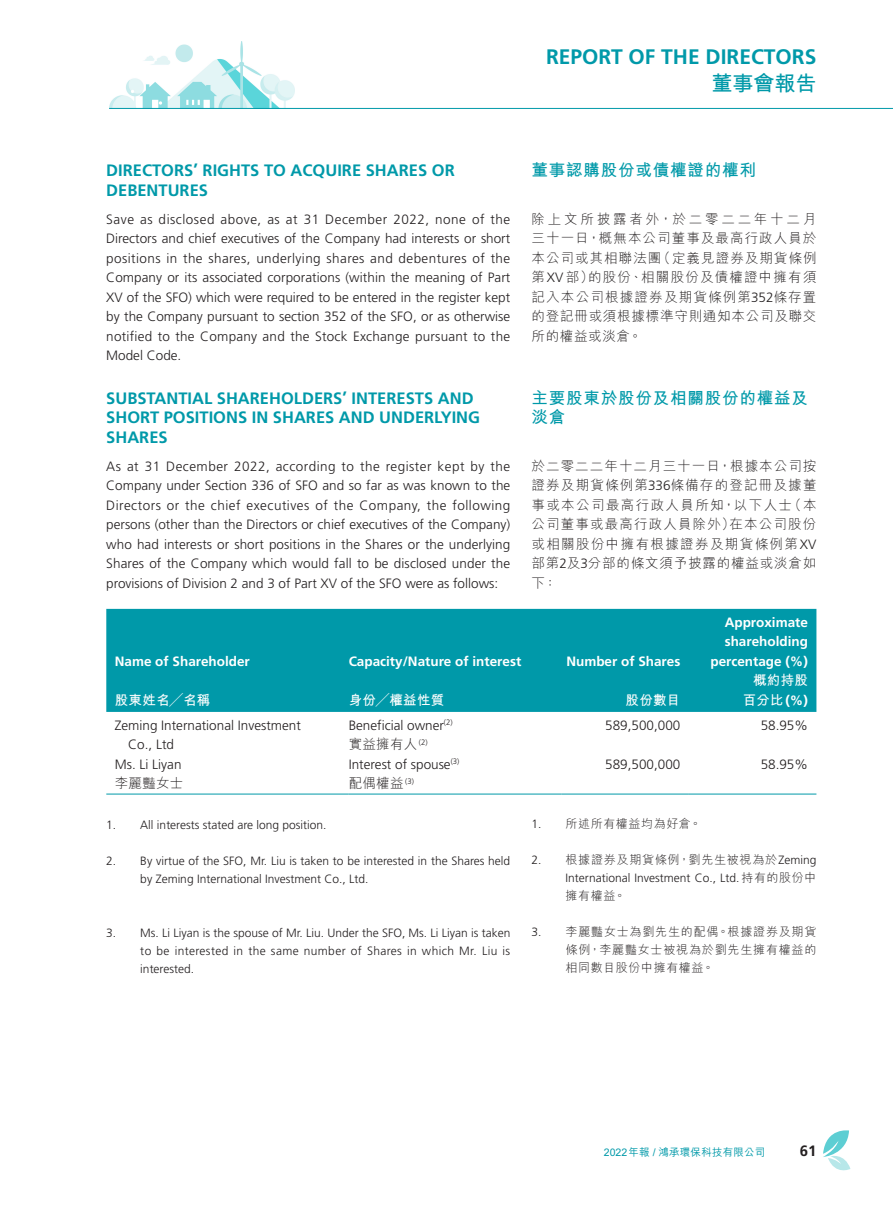
<style>
.page{position:relative;width:893px;height:1212px;background:#fff}
.page>*{position:absolute;margin:0;border:0;box-sizing:border-box;transform-origin:0 0}
.t1{font:700 21px "Frutiger LT Std";color:#0099a9}
.t2{font:700 21px "M Hei HK";color:#0099a9}
.t3{font:700 16.5px/19.5px "Frutiger LT Std";color:#0099a9}
.t4{font:700 16.5px/19.5px "M Hei HK";letter-spacing:.05em;color:#0099a9}
.t5{font:700 15px "Frutiger LT Std";color:#231f20}
.t6{font:300 13.5px/19.5px "Frutiger LT Std";color:#231f20;text-align:justify}
.t7{font:300 13.5px/19.5px "M Hei HK";letter-spacing:.06em;color:#231f20;text-align:justify}
.t8{font:700 13.5px/19.5px "Frutiger LT Std";color:#fff;text-align:right}
.t9{font:700 13.5px/19.5px "M Hei HK";letter-spacing:.02em;color:#fff;text-align:right}
.t10{font:300 12px/18px "Frutiger LT Std";color:#231f20}
.t11{font:300 12px/18px "M Hei HK";letter-spacing:.065em;color:#231f20;text-align:justify}
.t12{font:500 10.5px "M Hei HK";letter-spacing:.02em;color:#0099a9}
.s1{font-family:"Frutiger LT Std"}
.s2{font-family:"M Hei HK"}
</style>
<div class="page">
<img style="left:109px;top:41px;width:185px;height:67px">
<hr style="left:109px;top:108px;width:784px;height:1px;background:#0099a9">
<svg style="left:823px;top:1130px;width:27px;height:41px"></svg>
<div style="left:106px;top:609px;width:710px;height:103px;background:#0099a9"></div>
<hr style="left:106px;top:794px;width:243px;height:1px;background:#0099a9">
<hr style="left:349px;top:794px;width:212px;height:1px;background:#0099a9">
<hr style="left:561px;top:794px;width:128px;height:1px;background:#0099a9">
<hr style="left:689px;top:794px;width:127px;height:1px;background:#0099a9">
<h1 class="t1" style="left:546px;top:45px;width:272px">REPORT OF THE DIRECTORS</h1>
<h1 class="t2" style="left:711px;top:68px;width:106px">董事會報告</h1>
<p class="t3" style="left:106px;top:161px;width:350px">DIRECTORS’ RIGHTS TO ACQUIRE SHARES OR<br>DEBENTURES</p>
<p class="t6" style="left:106px;top:210px;width:406px">Save as disclosed above, as at 31 December 2022, none of the Directors and chief executives of the Company had interests or short positions in the shares, underlying shares and debentures of the Company or its associated corporations (within the meaning of Part XV of the SFO) which were required to be entered in the register kept by the Company pursuant to section 352 of the SFO, or as otherwise notified to the Company and the Stock Exchange pursuant to the Model Code.</p>
<p class="t3" style="left:106px;top:388px;width:375px">SUBSTANTIAL SHAREHOLDERS’ INTERESTS AND<br>SHORT POSITIONS IN SHARES AND UNDERLYING<br>SHARES</p>
<p class="t6" style="left:106px;top:456px;width:406px">As at 31 December 2022, according to the register kept by the Company under Section 336 of SFO and so far as was known to the Directors or the chief executives of the Company, the following persons (other than the Directors or chief executives of the Company) who had interests or short positions in the Shares or the underlying Shares of the Company which would fall to be disclosed under the provisions of Division 2 and 3 of Part XV of the SFO were as follows:</p>
<p class="t4" style="left:531px;top:159px;width:226px">董事認購股份或債權證的權利</p>
<p class="t7" style="left:531px;top:209px;width:286px">除上文所披露者外，於二零二二年十二月三十一日，概無本公司董事及最高行政人員於本公司或其相聯法團（定義見證券及期貨條例第<span class="s1">XV</span>部）的股份、相關股份及債權證中擁有須記入本公司根據證券及期貨條例第<span class="s1">352</span>條存置的登記冊或須根據標準守則通知本公司及聯交所的權益或淡倉。</p>
<p class="t4" style="left:531px;top:386px;width:278px">主要股東於股份及相關股份的權益及淡倉</p>
<p class="t7" style="left:531px;top:456px;width:286px">於二零二二年十二月三十一日，根據本公司按證券及期貨條例第<span class="s1">336</span>條備存的登記冊及據董事或本公司最高行政人員所知，以下人士（本公司董事或最高行政人員除外）在本公司股份或相關股份中擁有根據證券及期貨條例第<span class="s1">XV</span>部第<span class="s1">2</span>及<span class="s1">3</span>分部的條文須予披露的權益或淡倉如下：</p>
<p class="t8" style="left:115px;top:651px;width:137px">Name of Shareholder</p>
<p class="t8" style="left:349px;top:651px;width:174px">Capacity/Nature of interest</p>
<p class="t8" style="left:566px;top:651px;width:116px">Number of Shares</p>
<p class="t9" style="left:115px;top:689px;width:97px">股東姓名╱名稱</p>
<p class="t9" style="left:349px;top:689px;width:97px">身份╱權益性質</p>
<p class="t9" style="left:626px;top:689px;width:56px">股份數目</p>
<p class="t8" style="left:710px;top:612px;width:99px">Approximate shareholding percentage (%)</p>
<p class="t9" style="left:743px;top:669px;width:67px">概約持股百分比<span class="s1">(%)</span></p>
<p class="t6" style="left:128px;top:715px;width:174px;text-indent:-13px">Zeming International Investment<br>Co., Ltd</p>
<p class="t6" style="left:349px;top:715px;width:106px">Beneficial owner<sup>(2)</sup></p>
<p class="t6" style="left:605px;top:715px;width:77px">589,500,000</p>
<p class="t6" style="left:761px;top:715px;width:49px">58.95%</p>
<p class="t7" style="left:349px;top:734px;width:81px">實益擁有人 <sup>(2)</sup></p>
<p class="t6" style="left:115px;top:754px;width:68px">Ms. Li Liyan</p>
<p class="t6" style="left:349px;top:754px;width:112px">Interest of spouse<sup>(3)</sup></p>
<p class="t6" style="left:605px;top:754px;width:77px">589,500,000</p>
<p class="t6" style="left:761px;top:754px;width:49px">58.95%</p>
<p class="t7" style="left:115px;top:773px;width:70px">李麗豔女士</p>
<p class="t7" style="left:349px;top:773px;width:67px">配偶權益 <sup>(3)</sup></p>
<p class="t10" style="left:106px;top:815px;width:222px">1. All interests stated are long position.</p>
<p class="t10" style="left:140px;top:851px;width:371px;text-indent:-34px">2. By virtue of the SFO, Mr. Liu is taken to be interested in the Shares held by Zeming International Investment Co., Ltd.</p>
<p class="t11" style="left:531px;top:815px;width:171px"><span class="s1">1.</span> 所述所有權益均為好倉。</p>
<p class="t11" style="left:531px;top:851px;width:286px"><span class="s1">2.</span> 根據證券及期貨條例，劉先生被視為於<span class="s1">Zeming</span></p>
<p class="t10" style="left:566px;top:869px;width:252px">International Investment Co., Ltd.<span class="s2">持有的股份中</span></p>
<p class="t11" style="left:566px;top:887px;width:62px">擁有權益。</p>
<p class="t11" style="left:566px;top:923px;width:252px;text-indent:-34px"><span class="s1">3.</span> 李麗豔女士為劉先生的配偶。根據證券及期貨條例，李麗豔女士被視為於劉先生擁有權益的相同數目股份中擁有權益。</p>
<p class="t10" style="left:140px;top:923px;width:372px;text-align:justify;text-indent:-34px">3. Ms. Li Liyan is the spouse of Mr. Liu. Under the SFO, Ms. Li Liyan is taken to be interested in the same number of Shares in which Mr. Liu is interested.</p>
<p class="t12" style="left:604px;top:1144px;width:163px">2022年報 / 鴻承環保科技有限公司</p>
<p class="t5" style="left:800px;top:1142px;width:18px">61</p>
</div>
